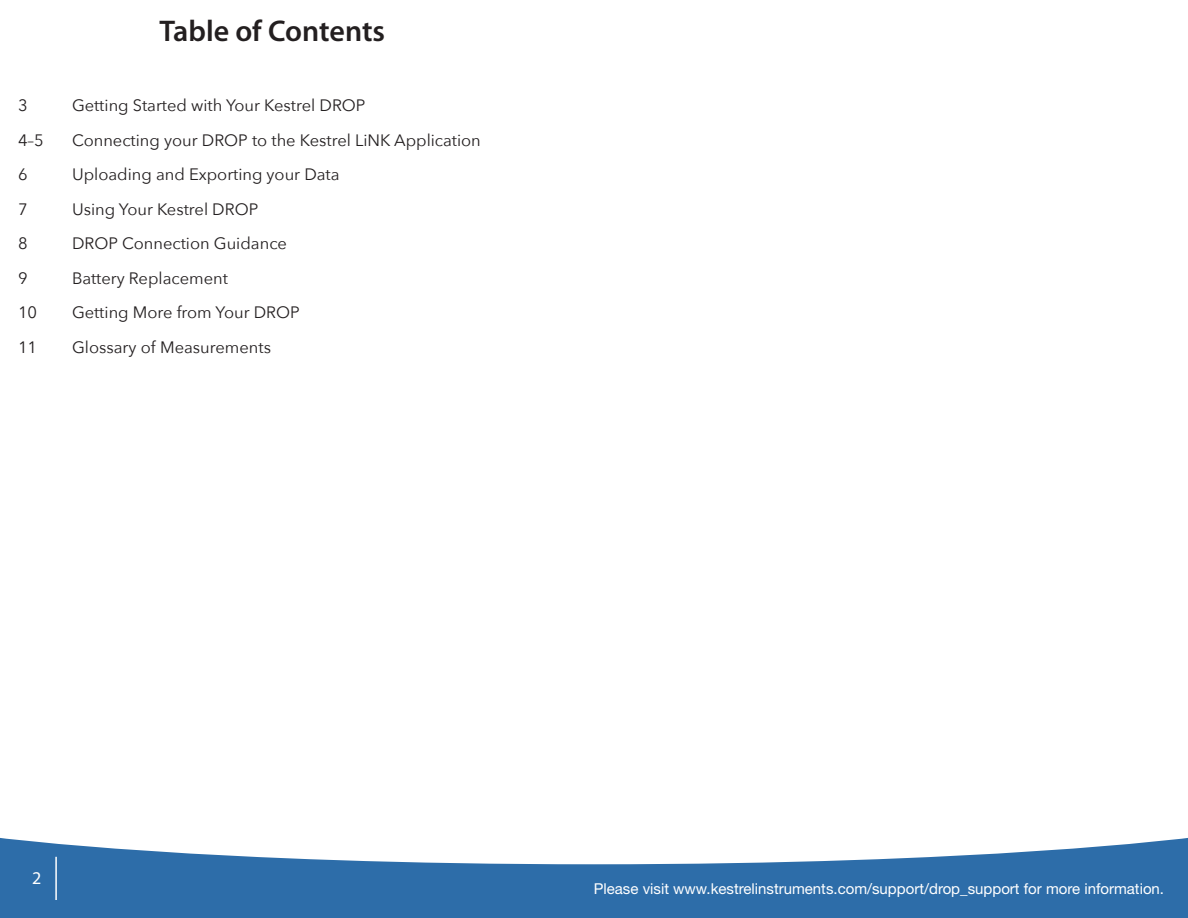
<style>
.page{position:relative;width:1188px;height:918px;background:#fff}
.page>*{position:absolute;margin:0;border:0;box-sizing:border-box;transform-origin:0 0}
.t1{font:600 30px "Myriad Pro";color:#231f20}
.t2{font:18px "Myriad Pro";color:#fff}
.t3{font:16.5px "Avenir Next";color:#231f20}
.t4{font:15px "Helvetica Neue LT Std";color:#fff}
</style>
<div class="page">
<svg style="left:0;top:838px;width:1188px;height:80px;fill:#2d6da9"></svg>
<hr style="left:55px;top:857px;width:2px;height:43px;background:#fff">
<p class="t1" style="left:159px;top:11px;width:227px">Table of Contents</p>
<p class="t3" style="left:18px;top:91px;width:11px">3</p>
<p class="t3" style="left:72px;top:91px;width:295px">Getting Started with Your Kestrel DROP</p>
<p class="t3" style="left:18px;top:126px;width:27px">4–5</p>
<p class="t3" style="left:72px;top:126px;width:410px">Connecting your DROP to the Kestrel LiNK Application</p>
<p class="t3" style="left:18px;top:160px;width:11px">6</p>
<p class="t3" style="left:72px;top:160px;width:269px">Uploading and Exporting your Data</p>
<p class="t3" style="left:18px;top:195px;width:11px">7</p>
<p class="t3" style="left:72px;top:195px;width:188px">Using Your Kestrel DROP</p>
<p class="t3" style="left:18px;top:229px;width:11px">8</p>
<p class="t3" style="left:72px;top:229px;width:217px">DROP Connection Guidance</p>
<p class="t3" style="left:18px;top:264px;width:11px">9</p>
<p class="t3" style="left:72px;top:264px;width:158px">Battery Replacement</p>
<p class="t3" style="left:18px;top:298px;width:21px">10</p>
<p class="t3" style="left:72px;top:298px;width:229px">Getting More from Your DROP</p>
<p class="t3" style="left:18px;top:333px;width:21px">11</p>
<p class="t3" style="left:72px;top:333px;width:201px">Glossary of Measurements</p>
<p class="t2" style="left:32px;top:867px;width:11px">2</p>
<p class="t4" style="left:594px;top:880px;width:572px">Please visit www.kestrelinstruments.com/support/drop_support for more information.</p>
</div>
